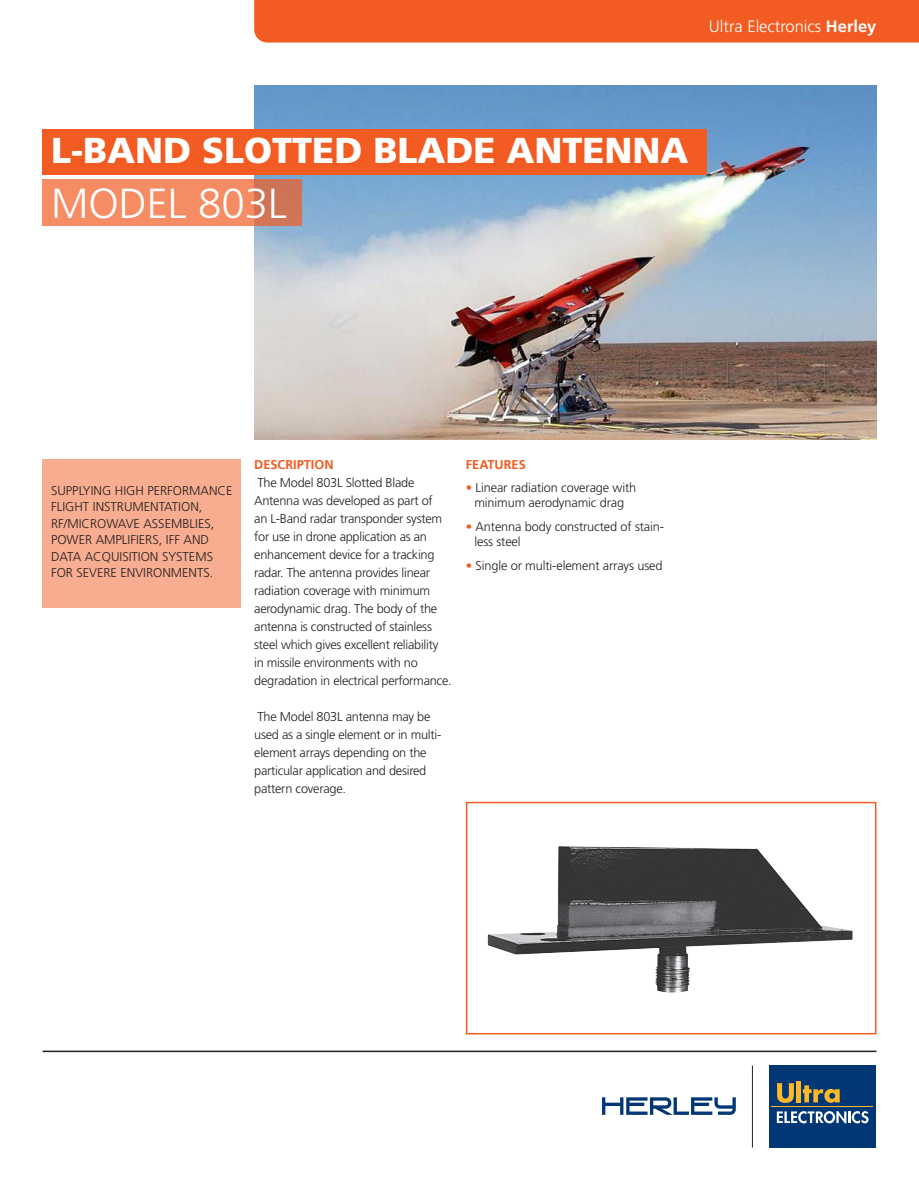
<style>
.page{position:relative;width:919px;height:1191px;background:#fff}
.page>*{position:absolute;margin:0;border:0;box-sizing:border-box;transform-origin:0 0}
.t1{font:300 42px "Frutiger LT Std";color:#fff}
.t2{font:900 36px "Frutiger LT Std";color:#fff}
.t3{font:300 16.5px "Frutiger LT Std";color:#fff}
.Decription_Body{font:300 12.75px/18px "Frutiger LT Std";letter-spacing:-.02em;color:#231f20}
.Decription_Body-2{font:300 12.75px/16.5px "Frutiger LT Std";color:#231f20}
.Features{font:300 12.75px/15px "Frutiger LT Std";letter-spacing:-.01em;color:#231f20;text-align:center}
.Decription_Body-3{font:700 12.75px "Frutiger LT Std";color:#f25b21}
.s1{font-weight:700}
.s2{color:#f25b21}
</style>
<div class="page">
<img style="left:254px;top:85px;width:622px;height:355px">
<div style="left:254px;top:0;width:664px;height:43px;background:#f25b21"></div>
<div style="left:43px;top:129px;width:664px;height:45px;background:#f25b21"></div>
<svg style="left:43px;top:179px;width:259px;height:46px;background:#ee8761"></svg>
<hr style="left:43px;top:1050px;width:833px;height:2px;background:#231f20">
<svg style="left:602px;top:1097px;width:133px;height:17px"></svg>
<div style="left:769px;top:1065px;width:106px;height:82px;background:#013775"></div>
<svg style="left:776px;top:1111px;width:92px;height:12px"></svg>
<svg style="left:777px;top:1083px;width:16px;height:20px"></svg>
<hr style="left:796px;top:1081px;width:4px;height:21px;background:#fcb828">
<svg style="left:802px;top:1085px;width:37px;height:17px"></svg>
<hr style="left:771px;top:1106px;width:102px;height:1px;background:#fcb828">
<hr style="left:752px;top:1065px;width:1px;height:82px;background:#231f20">
<div style="left:43px;top:459px;width:198px;height:149px;background:#f8ad90"></div>
<img style="left:487px;top:846px;width:365px;height:147px">
<div style="left:466px;top:802px;width:410px;height:232px;border:2px solid #f25b21"></div>
<p class="t3" style="left:708px;top:16px;width:169px">Ultra Electronics <span class="s1">Herley</span></p>
<p class="t2" style="left:51px;top:129px;width:639px">L-BAND SLOTTED BLADE ANTENNA</p>
<p class="t1" style="left:51px;top:179px;width:237px">MODEL 803L</p>
<p class="Decription_Body-2" style="left:51px;top:482px;width:183px">SUPPLYING HIGH PERFORMANCE<br>FLIGHT INSTRUMENTATION,<br>RF/MICROWAVE ASSEMBLIES,<br>POWER AMPLIFIERS, IFF AND<br>DATA ACQUISITION SYSTEMS<br>FOR SEVERE ENVIRONMENTS.</p>
<p class="Decription_Body-3" style="left:254px;top:457px;width:81px">DESCRIPTION</p>
<p class="Decription_Body" style="left:254px;top:474px;width:199px">The Model 803L Slotted Blade Antenna was developed as part of<br>an L-Band radar transponder system for use in drone application as an enhancement device for a tracking radar. The antenna provides linear radiation coverage with minimum aerodynamic drag. The body of the antenna is constructed of stainless steel which gives excellent reliability<br>in missile environments with no degradation in electrical performance.</p>
<p class="Decription_Body" style="left:254px;top:708px;width:189px">The Model 803L antenna may be used as a single element or in multi&shy;element arrays depending on the particular application and desired pattern coverage.</p>
<p class="Decription_Body-3" style="left:466px;top:457px;width:61px">FEATURES</p>
<p class="Features" style="left:466px;top:481px;width:172px"><span class="s2">•</span> Linear radiation coverage with minimum aerodynamic drag</p>
<p class="Features" style="left:474px;top:519px;width:191px;text-align:left;text-indent:-9px"><span class="s2">•</span> Antenna body constructed of stain&shy;less steel</p>
<p class="Features" style="left:466px;top:558px;width:198px"><span class="s2">•</span> Single or multi-element arrays used</p>
</div>
